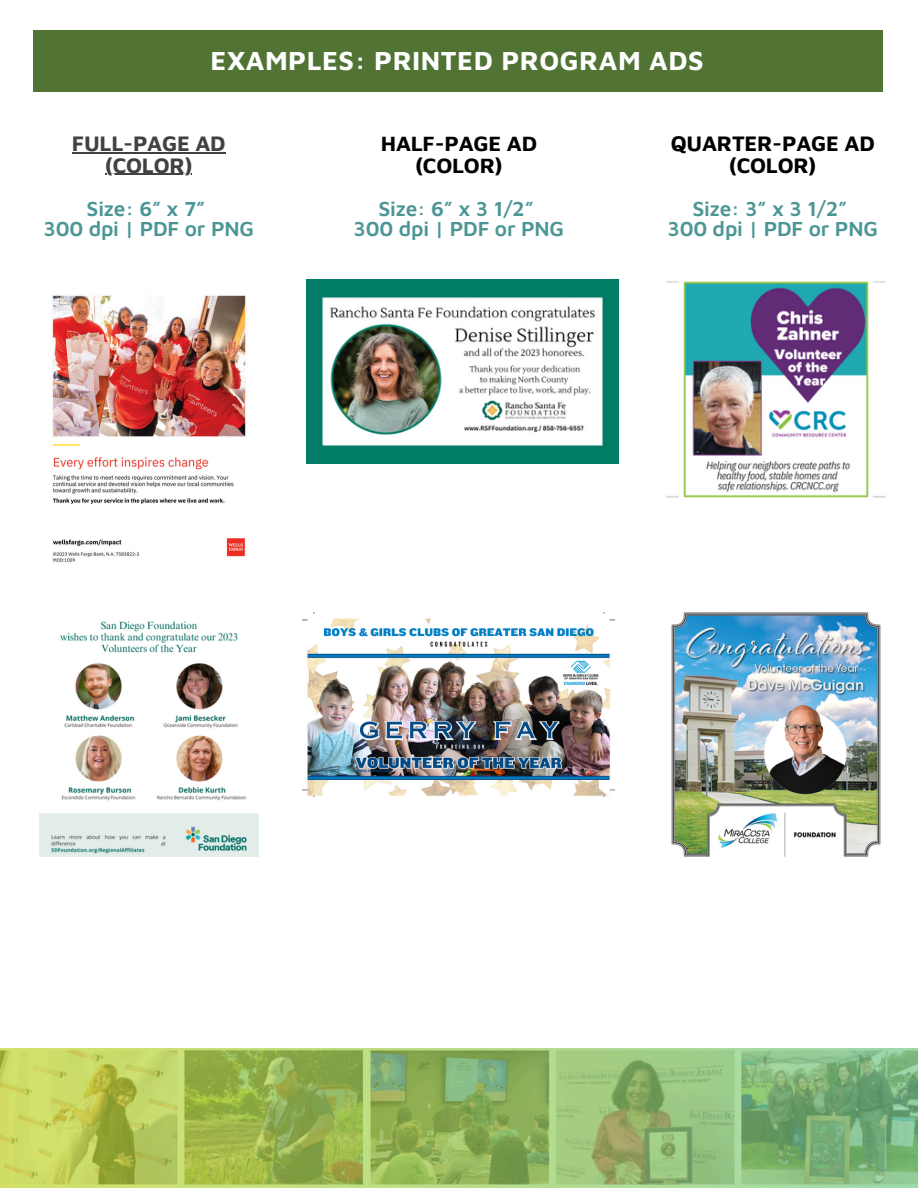
<style>
.page{position:relative;width:918px;height:1188px;background:#fff}
.page>*{position:absolute;margin:0;border:0;box-sizing:border-box;transform-origin:0 0}
.t1{font:700 27px "Maven Pro";letter-spacing:.02em;color:#fff}
.t2{font:700 21.75px/21.3px "Maven Pro";letter-spacing:-.01em;color:#000;text-align:center}
.t3{font:700 21.75px "Maven Pro";letter-spacing:-.01em;color:#414142}
.t4{font:600 21px "Maven Pro";letter-spacing:-.01em;color:#4b9695}
</style>
<div class="page">
<div style="left:34px;top:31px;width:849px;height:61px;background:#517435"></div>
<img style="left:0;top:1048px;width:918px;height:140px">
<img style="left:52px;top:295px;width:194px;height:267px">
<img style="left:667px;top:281px;width:219px;height:217px">
<img style="left:302px;top:613px;width:312px;height:184px">
<hr style="left:72px;top:153px;width:153px;height:1px;background:#414142">
<hr style="left:105px;top:174px;width:87px;height:1px;background:#414142">
<img style="left:39px;top:621px;width:219px;height:235px">
<img style="left:671px;top:613px;width:210px;height:243px">
<img style="left:306px;top:280px;width:313px;height:184px">
<h2 class="t1" style="left:211px;top:44px;width:494px">EXAMPLES: PRINTED PROGRAM ADS</h2>
<p class="t3" style="left:72px;top:130px;width:155px">FULL-PAGE AD</p>
<p class="t3" style="left:105px;top:152px;width:89px">(COLOR)</p>
<p class="t4" style="left:87px;top:195px;width:120px">Size: 6” x 7”</p>
<h2 class="t4" style="left:44px;top:216px;width:212px">300 dpi | PDF or PNG</h2>
<p class="t2" style="left:381px;top:133px;width:158px">HALF-PAGE AD (COLOR)</p>
<p class="t4" style="left:378px;top:195px;width:157px">Size: 6” x 3 1/2”</p>
<p class="t4" style="left:354px;top:216px;width:212px">300 dpi | PDF or PNG</p>
<p class="t2" style="left:671px;top:133px;width:205px">QUARTER-PAGE AD (COLOR)</p>
<p class="t4" style="left:693px;top:195px;width:156px">Size: 3” x 3 1/2”</p>
<p class="t4" style="left:667px;top:216px;width:212px">300 dpi | PDF or PNG</p>
</div>
